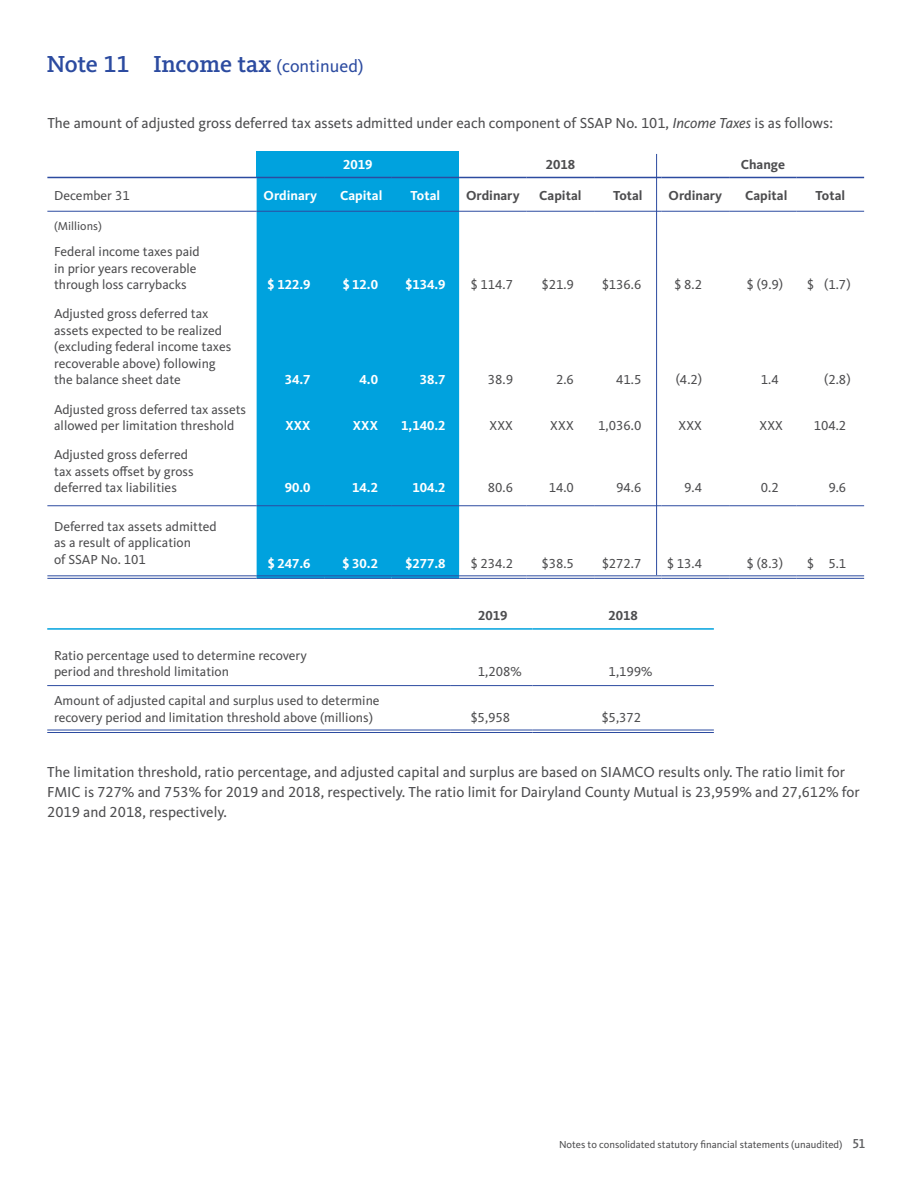
<style>
.page{position:relative;width:918px;height:1188px;background:#fff}
.page>*{position:absolute;margin:0;border:0;box-sizing:border-box;transform-origin:0 0}
.t1{font:500 24px "Kievit Slab Pro";letter-spacing:-.01em;color:#2c4ba0}
.t2{font:15px/20.2px "Kievit Pro";color:#4d4d4f}
.t3{font:13.5px/16.5px "Kievit Pro";color:#4d4d4f}
.t4{font:700 13.5px "Kievit Pro";color:#fff}
.t5{font:700 13.5px "Kievit Pro";color:#4d4d4f}
.t6{font:12px "Kievit Pro";color:#4d4d4f}
.t7{font:10.5px "Kievit Pro";color:#4d4d4f}
.s1{font-family:"Kievit Pro";font-weight:400;font-size:18px}
.s2{font-style:italic}
.s3{font-family:"Kievit Slab Pro";font-weight:500;font-size:13.5px;color:#606163}
</style>
<div class="page">
<div style="left:257px;top:151px;width:202px;height:26px;background:#00a2de"></div>
<div style="left:257px;top:178px;width:202px;height:398px;background:#00a2de"></div>
<hr style="left:257px;top:576px;width:67px;height:3px;background:#00a2de">
<hr style="left:324px;top:576px;width:68px;height:3px;background:#00a2de">
<hr style="left:392px;top:576px;width:67px;height:3px;background:#00a2de">
<hr style="left:47px;top:211px;width:210px;height:1px;background:#2c4ba0">
<hr style="left:459px;top:211px;width:68px;height:1px;background:#2c4ba0">
<hr style="left:527px;top:211px;width:67px;height:1px;background:#2c4ba0">
<hr style="left:594px;top:211px;width:68px;height:1px;background:#2c4ba0">
<hr style="left:662px;top:211px;width:67px;height:1px;background:#2c4ba0">
<hr style="left:729px;top:211px;width:68px;height:1px;background:#2c4ba0">
<hr style="left:797px;top:211px;width:67px;height:1px;background:#2c4ba0">
<hr style="left:47px;top:177px;width:210px;height:1px;background:#2c4ba0">
<hr style="left:257px;top:177px;width:67px;height:1px;background:#2c4ba0">
<hr style="left:324px;top:177px;width:68px;height:1px;background:#2c4ba0">
<hr style="left:392px;top:177px;width:67px;height:1px;background:#2c4ba0">
<hr style="left:459px;top:177px;width:68px;height:1px;background:#2c4ba0">
<hr style="left:527px;top:177px;width:67px;height:1px;background:#2c4ba0">
<hr style="left:594px;top:177px;width:68px;height:1px;background:#2c4ba0">
<hr style="left:662px;top:177px;width:67px;height:1px;background:#2c4ba0">
<hr style="left:729px;top:177px;width:68px;height:1px;background:#2c4ba0">
<hr style="left:797px;top:177px;width:67px;height:1px;background:#2c4ba0">
<hr style="left:257px;top:211px;width:67px;height:1px;background:#2c4ba0">
<hr style="left:324px;top:211px;width:68px;height:1px;background:#2c4ba0">
<hr style="left:392px;top:211px;width:67px;height:1px;background:#2c4ba0">
<hr style="left:47px;top:505px;width:210px;height:1px;background:#2c4ba0">
<hr style="left:47px;top:576px;width:210px;height:1px;background:#2c4ba0">
<hr style="left:47px;top:578px;width:210px;height:1px;background:#2c4ba0">
<hr style="left:459px;top:576px;width:68px;height:1px;background:#2c4ba0">
<hr style="left:459px;top:578px;width:68px;height:1px;background:#2c4ba0">
<hr style="left:527px;top:576px;width:67px;height:1px;background:#2c4ba0">
<hr style="left:527px;top:578px;width:67px;height:1px;background:#2c4ba0">
<hr style="left:594px;top:576px;width:68px;height:1px;background:#2c4ba0">
<hr style="left:594px;top:578px;width:68px;height:1px;background:#2c4ba0">
<hr style="left:662px;top:576px;width:67px;height:1px;background:#2c4ba0">
<hr style="left:662px;top:578px;width:67px;height:1px;background:#2c4ba0">
<hr style="left:729px;top:576px;width:68px;height:1px;background:#2c4ba0">
<hr style="left:729px;top:578px;width:68px;height:1px;background:#2c4ba0">
<hr style="left:797px;top:576px;width:67px;height:1px;background:#2c4ba0">
<hr style="left:797px;top:578px;width:67px;height:1px;background:#2c4ba0">
<hr style="left:257px;top:576px;width:67px;height:1px;background:#2c4ba0">
<hr style="left:257px;top:578px;width:67px;height:1px;background:#2c4ba0">
<hr style="left:324px;top:576px;width:68px;height:1px;background:#2c4ba0">
<hr style="left:324px;top:578px;width:68px;height:1px;background:#2c4ba0">
<hr style="left:392px;top:576px;width:67px;height:1px;background:#2c4ba0">
<hr style="left:392px;top:578px;width:67px;height:1px;background:#2c4ba0">
<hr style="left:257px;top:505px;width:67px;height:1px;background:#2c4ba0">
<hr style="left:324px;top:505px;width:68px;height:1px;background:#2c4ba0">
<hr style="left:392px;top:505px;width:67px;height:1px;background:#2c4ba0">
<hr style="left:459px;top:505px;width:68px;height:1px;background:#2c4ba0">
<hr style="left:527px;top:505px;width:67px;height:1px;background:#2c4ba0">
<hr style="left:594px;top:505px;width:68px;height:1px;background:#2c4ba0">
<hr style="left:662px;top:505px;width:67px;height:1px;background:#2c4ba0">
<hr style="left:729px;top:505px;width:68px;height:1px;background:#2c4ba0">
<hr style="left:797px;top:505px;width:67px;height:1px;background:#2c4ba0">
<hr style="left:656px;top:154px;width:1px;height:421px;background:#2c4ba0">
<hr style="left:532px;top:685px;width:182px;height:1px;background:#2c4ba0">
<hr style="left:532px;top:730px;width:182px;height:1px;background:#2c4ba0">
<hr style="left:532px;top:732px;width:182px;height:1px;background:#2c4ba0">
<hr style="left:47px;top:685px;width:404px;height:1px;background:#2c4ba0">
<hr style="left:47px;top:730px;width:404px;height:1px;background:#2c4ba0">
<hr style="left:47px;top:732px;width:404px;height:1px;background:#2c4ba0">
<hr style="left:451px;top:685px;width:81px;height:1px;background:#2c4ba0">
<hr style="left:451px;top:730px;width:81px;height:1px;background:#2c4ba0">
<hr style="left:451px;top:732px;width:81px;height:1px;background:#2c4ba0">
<hr style="left:47px;top:628px;width:404px;height:2px;background:#00a2de">
<hr style="left:451px;top:628px;width:81px;height:2px;background:#00a2de">
<hr style="left:532px;top:628px;width:182px;height:2px;background:#00a2de">
<h1 class="t1" style="left:47px;top:50px;width:318px">Note 11 Income tax <span class="s1">(continued)</span></h1>
<p class="t2" style="left:47px;top:113px;width:787px">The amount of adjusted gross deferred tax assets admitted under each component of SSAP No. 101, <span class="s2">Income Taxes</span> is as follows:</p>
<p class="t4" style="left:343px;top:156px;width:31px">2019</p>
<p class="t5" style="left:546px;top:156px;width:31px">2018</p>
<p class="t5" style="left:741px;top:156px;width:46px">Change</p>
<p class="t3" style="left:54px;top:187px;width:77px">December 31</p>
<p class="t4" style="left:264px;top:187px;width:55px">Ordinary</p>
<p class="t4" style="left:340px;top:187px;width:44px">Capital</p>
<p class="t4" style="left:411px;top:187px;width:31px">Total</p>
<p class="t5" style="left:466px;top:187px;width:55px">Ordinary</p>
<p class="t5" style="left:539px;top:187px;width:44px">Capital</p>
<p class="t5" style="left:613px;top:187px;width:31px">Total</p>
<p class="t5" style="left:669px;top:187px;width:55px">Ordinary</p>
<p class="t5" style="left:745px;top:187px;width:44px">Capital</p>
<p class="t5" style="left:816px;top:187px;width:31px">Total</p>
<p class="t6" style="left:54px;top:219px;width:49px">(Millions)</p>
<p class="t3" style="left:54px;top:243px;width:147px">Federal income taxes paid in prior years recoverable through loss carrybacks</p>
<p class="t4" style="left:268px;top:277px;width:44px">$ 122.9</p>
<p class="t4" style="left:343px;top:277px;width:37px">$ 12.0</p>
<p class="t4" style="left:405px;top:277px;width:42px">$134.9</p>
<p class="t3" style="left:471px;top:276px;width:44px">$ 114.7</p>
<p class="t3" style="left:542px;top:276px;width:33px">$21.9</p>
<p class="t3" style="left:602px;top:276px;width:41px">$136.6</p>
<p class="t3" style="left:675px;top:276px;width:29px">$ 8.2</p>
<p class="t3" style="left:747px;top:276px;width:38px">$ (9.9)</p>
<p class="t3" style="left:807px;top:276px;width:45px">$ (1.7)</p>
<p class="t3" style="left:54px;top:306px;width:179px">Adjusted gross deferred tax assets expected to be realized (excluding federal income taxes recoverable above) following the balance sheet date</p>
<p class="t3" style="left:54px;top:401px;width:194px">Adjusted gross deferred tax assets allowed per limitation threshold</p>
<p class="t3" style="left:54px;top:446px;width:141px">Adjusted gross deferred tax assets offset by gross deferred tax liabilities</p>
<p class="t3" style="left:54px;top:518px;width:164px">Deferred tax assets admitted as a result of application<br>of SSAP No. 101</p>
<p class="t4" style="left:285px;top:372px;width:27px">34.7</p>
<p class="t4" style="left:360px;top:372px;width:20px">4.0</p>
<p class="t4" style="left:420px;top:372px;width:27px">38.7</p>
<p class="t3" style="left:488px;top:372px;width:27px">38.9</p>
<p class="t3" style="left:556px;top:372px;width:19px">2.6</p>
<p class="t3" style="left:616px;top:372px;width:27px">41.5</p>
<p class="t3" style="left:676px;top:372px;width:28px">(4.2)</p>
<p class="t3" style="left:761px;top:372px;width:19px">1.4</p>
<p class="t3" style="left:824px;top:372px;width:28px">(2.8)</p>
<p class="t4" style="left:285px;top:417px;width:27px">XXX</p>
<p class="t4" style="left:353px;top:417px;width:27px">XXX</p>
<p class="t4" style="left:401px;top:417px;width:46px">1,140.2</p>
<p class="t3" style="left:490px;top:417px;width:25px">XXX</p>
<p class="t3" style="left:550px;top:417px;width:25px">XXX</p>
<p class="t3" style="left:598px;top:417px;width:45px">1,036.0</p>
<p class="t3" style="left:679px;top:417px;width:25px">XXX</p>
<p class="t3" style="left:760px;top:417px;width:25px">XXX</p>
<p class="t3" style="left:814px;top:417px;width:34px">104.2</p>
<p class="t4" style="left:285px;top:480px;width:27px">90.0</p>
<p class="t4" style="left:352px;top:480px;width:27px">14.2</p>
<p class="t4" style="left:412px;top:480px;width:35px">104.2</p>
<p class="t3" style="left:488px;top:479px;width:27px">80.6</p>
<p class="t3" style="left:549px;top:479px;width:27px">14.0</p>
<p class="t3" style="left:616px;top:479px;width:27px">94.6</p>
<p class="t3" style="left:684px;top:479px;width:19px">9.4</p>
<p class="t3" style="left:761px;top:479px;width:19px">0.2</p>
<p class="t3" style="left:828px;top:479px;width:19px">9.6</p>
<p class="t4" style="left:268px;top:555px;width:44px">$ 247.6</p>
<p class="t4" style="left:343px;top:555px;width:37px">$ 30.2</p>
<p class="t4" style="left:405px;top:555px;width:42px">$277.8</p>
<p class="t3" style="left:471px;top:555px;width:44px">$ 234.2</p>
<p class="t3" style="left:542px;top:555px;width:33px">$38.5</p>
<p class="t3" style="left:602px;top:555px;width:41px">$272.7</p>
<p class="t3" style="left:667px;top:555px;width:36px">$ 13.4</p>
<p class="t3" style="left:747px;top:555px;width:38px">$ (8.3)</p>
<p class="t3" style="left:807px;top:555px;width:41px">$ 5.1</p>
<p class="t5" style="left:478px;top:608px;width:31px">2019</p>
<p class="t5" style="left:608px;top:608px;width:31px">2018</p>
<p class="t3" style="left:54px;top:647px;width:255px">Ratio percentage used to determine recovery period and threshold limitation</p>
<p class="t3" style="left:54px;top:692px;width:327px">Amount of adjusted capital and surplus used to determine recovery period and limitation threshold above (millions)</p>
<p class="t3" style="left:478px;top:663px;width:45px">1,208%</p>
<p class="t3" style="left:609px;top:663px;width:45px">1,199%</p>
<p class="t3" style="left:471px;top:709px;width:41px">$5,958</p>
<p class="t3" style="left:602px;top:709px;width:41px">$5,372</p>
<p class="t2" style="left:47px;top:761px;width:814px">The limitation threshold, ratio percentage, and adjusted capital and surplus are based on SIAMCO results only. The ratio limit for<br>FMIC is 727% and 753% for 2019 and 2018, respectively. The ratio limit for Dairyland County Mutual is 23,959% and 27,612% for<br>2019 and 2018, respectively.</p>
<p class="t7" style="left:559px;top:1138px;width:308px">Notes to consolidated statutory financial statements (unaudited) <span class="s3">51</span></p>
</div>
